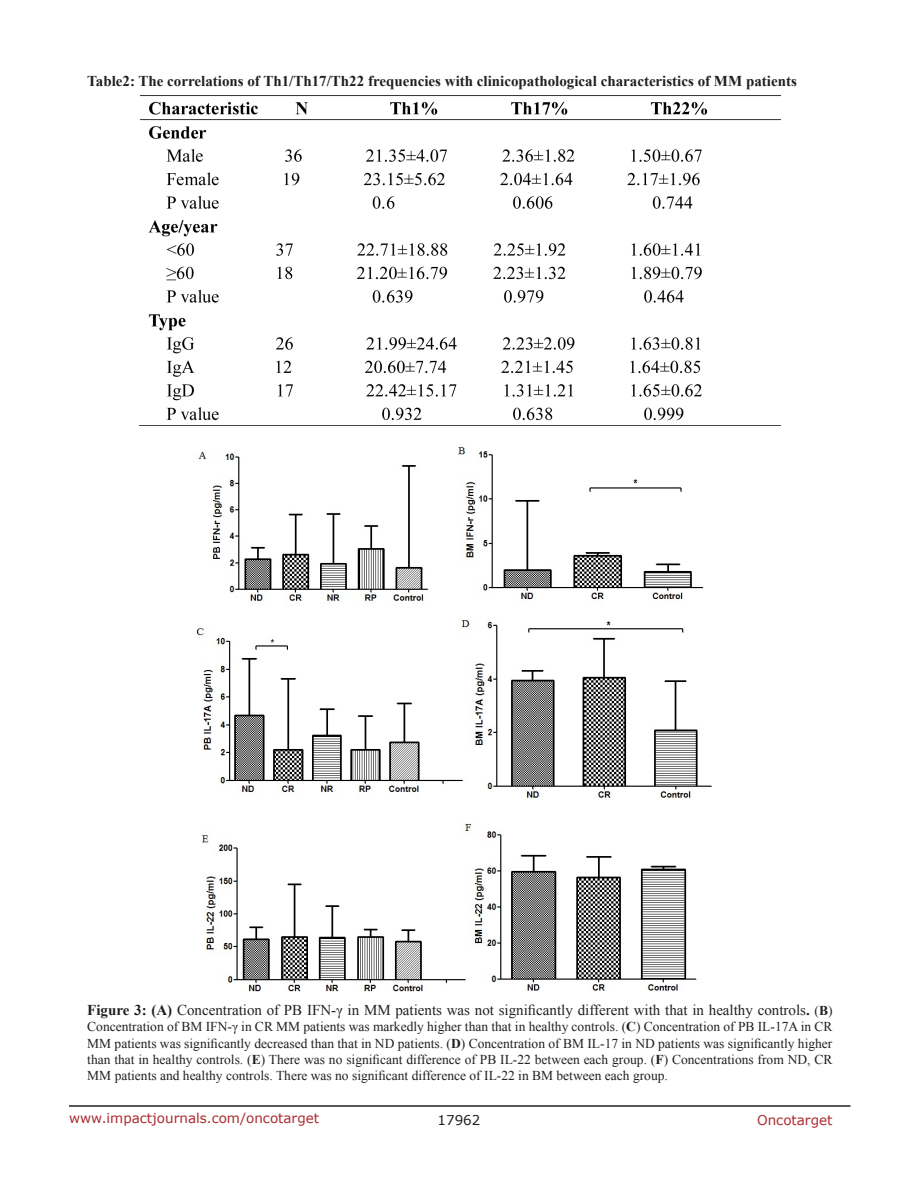
<style>
.page{position:relative;width:918px;height:1188px;background:#fff}
.page>*{position:absolute;margin:0;border:0;box-sizing:border-box;transform-origin:0 0}
.FigureText{font:15px "Times New Roman";color:#221f22}
.TableHeading{font:700 15px "Times New Roman";color:#221f22}
.FigureText-2{font:13.5px/16.2px "Times New Roman";color:#221f22;text-align:justify}
.t1{font:13.5px "Verdana";color:#ac2b31}
.t2{font:13.5px "Verdana";color:#221f22}
.s1{font-weight:700}
.s2{font-size:13.5px}
.s3{font-weight:700;font-size:13.5px}
</style>
<div class="page">
<hr style="left:69px;top:1105px;width:781px;height:2px;background:#231f20">
<img style="left:140px;top:95px;width:640px;height:326px">
<img style="left:195px;top:447px;width:517px;height:545px">
<p class="TableHeading" style="left:87px;top:70px;width:711px">Table2: The correlations of Th1/Th17/Th22 frequencies with clinicopathological characteristics of MM patients</p>
<p class="FigureText" style="left:87px;top:1000px;width:747px"><span class="s1">Figure 3: (A)</span> Concentration of PB IFN-γ in MM patients was not significantly different with that in healthy controls<span class="s1">.</span> <span class="s2">(</span><span class="s3">B</span><span class="s2">)</span></p>
<p class="FigureText-2" style="left:87px;top:1018px;width:747px">Concentration of BM IFN-γ in CR MM patients was markedly higher than that in healthy controls. (<span class="s1">C</span>) Concentration of PB IL-17A in CR MM patients was significantly decreased than that in ND patients. (<span class="s1">D</span>) Concentration of BM IL-17 in ND patients was significantly higher than that in healthy controls. (<span class="s1">E</span>) There was no significant difference of PB IL-22 between each group. (<span class="s1">F</span>) Concentrations from ND, CR MM patients and healthy controls. There was no significant difference of IL-22 in BM between each group.</p>
<p class="t1" style="left:69px;top:1109px;width:252px">www.impactjournals.com/oncotarget</p>
<p class="t2" style="left:438px;top:1111px;width:44px">17962</p>
<p class="t1" style="left:757px;top:1111px;width:77px">Oncotarget</p>
</div>
